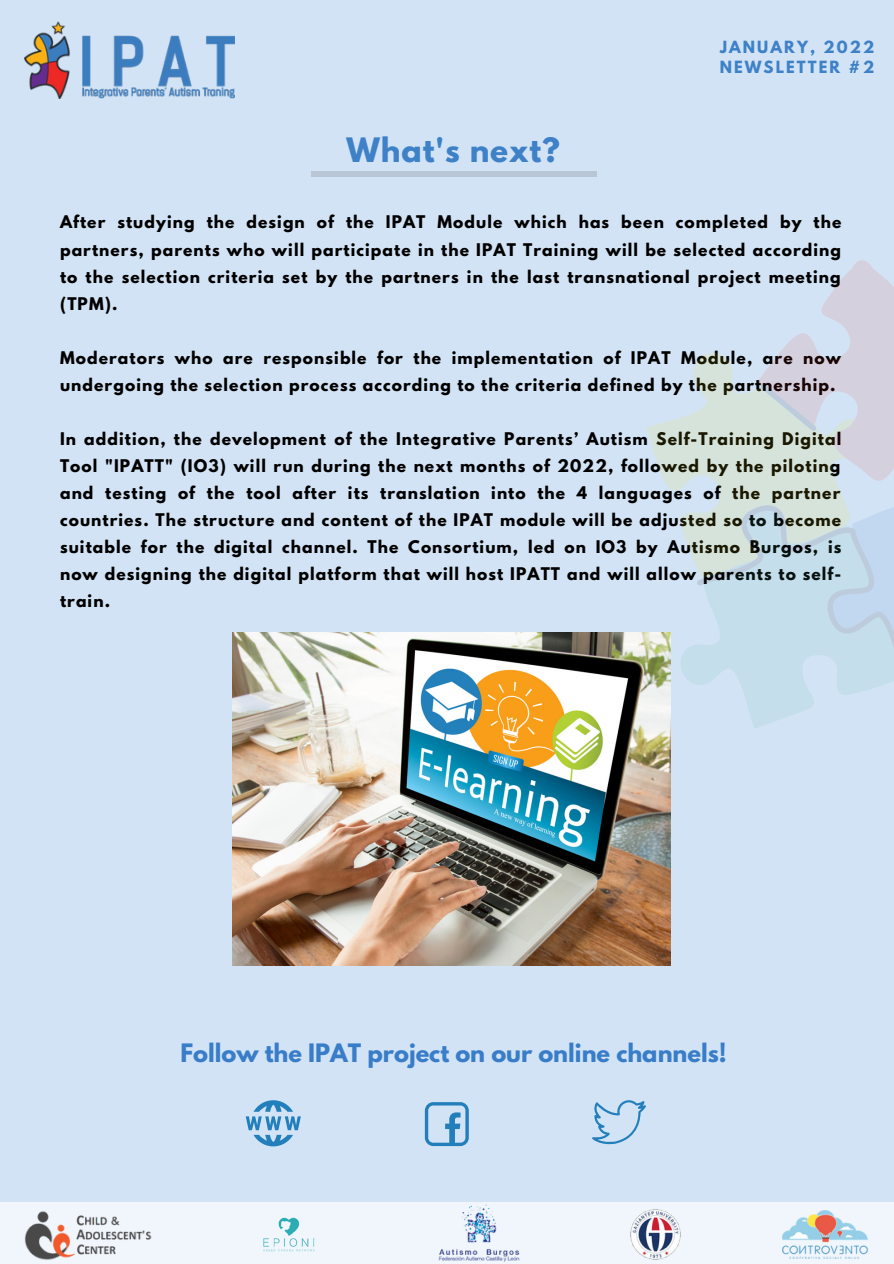
<style>
.page{position:relative;width:894px;height:1264px;background:#fff}
.page>*{position:absolute;margin:0;border:0;box-sizing:border-box;transform-origin:0 0}
.t1{font:700 29.85px "League Spartan";letter-spacing:.03em;color:#3e81c7}
.t2{font:700 22.5px "League Spartan";color:#397dc9}
.t3{font:700 15.45px/27px "League Spartan";letter-spacing:.07em;color:#000;text-align:justify}
.t4{font:700 14.85px "League Spartan";letter-spacing:.14em;color:#3e81c7}
</style>
<div class="page">
<div style="left:0;top:0;width:893px;height:1263px;background:#d2e3f5"></div>
<img style="left:24px;top:22px;width:211px;height:76px">
<div style="left:311px;top:171px;width:285px;height:6px;background:#b8c6d6"></div>
<div style="left:0;top:1202px;width:893px;height:61px;background:#f1f6fc"></div>
<img style="left:24px;top:1211px;width:128px;height:49px">
<img style="left:263px;top:1217px;width:52px;height:35px">
<img style="left:438px;top:1204px;width:82px;height:58px">
<img style="left:630px;top:1209px;width:51px;height:51px">
<img style="left:782px;top:1210px;width:86px;height:48px">
<svg style="left:425px;top:1102px;width:43px;height:44px"></svg>
<svg style="left:246px;top:1100px;width:55px;height:46px"></svg>
<svg style="left:592px;top:1100px;width:53px;height:44px"></svg>
<svg style="left:681px;top:645px;width:133px;height:83px"></svg>
<svg style="left:646px;top:353px;width:87px;height:213px"></svg>
<svg style="left:757px;top:260px;width:136px;height:435px"></svg>
<svg style="left:696px;top:383px;width:197px;height:295px"></svg>
<img style="left:233px;top:632px;width:437px;height:333px">
<p class="t1" style="left:346px;top:135px;width:215px">What's next?</p>
<p class="t4" style="left:719px;top:40px;width:156px">JANUARY, 2022</p>
<p class="t4" style="left:719px;top:60px;width:156px">NEWSLETTER #2</p>
<p class="t3" style="left:60px;top:211px;width:782px">After studying the design of the IPAT Module which has been completed by the partners, parents who will participate in the IPAT Training will be selected according to the selection criteria set by the partners in the last transnational project meeting (TPM).</p>
<p class="t3" style="left:60px;top:346px;width:782px">Moderators who are responsible for the implementation of IPAT Module, are now undergoing the selection process according to the criteria defined by the partnership.</p>
<p class="t3" style="left:60px;top:427px;width:782px">In addition, the development of the Integrative Parents’ Autism Self-Training Digital Tool "IPATT" (IO3) will run during the next months of 2022, followed by the piloting and testing of the tool after its translation into the 4 languages of the partner countries. The structure and content of the IPAT module will be adjusted so to become suitable for the digital channel. The Consortium, led on IO3 by Autismo Burgos, is now designing the digital platform that will host IPATT and will allow parents to self&shy;train.</p>
<p class="t2" style="left:180px;top:1041px;width:547px">Follow the IPAT project on our online channels!</p>
</div>
